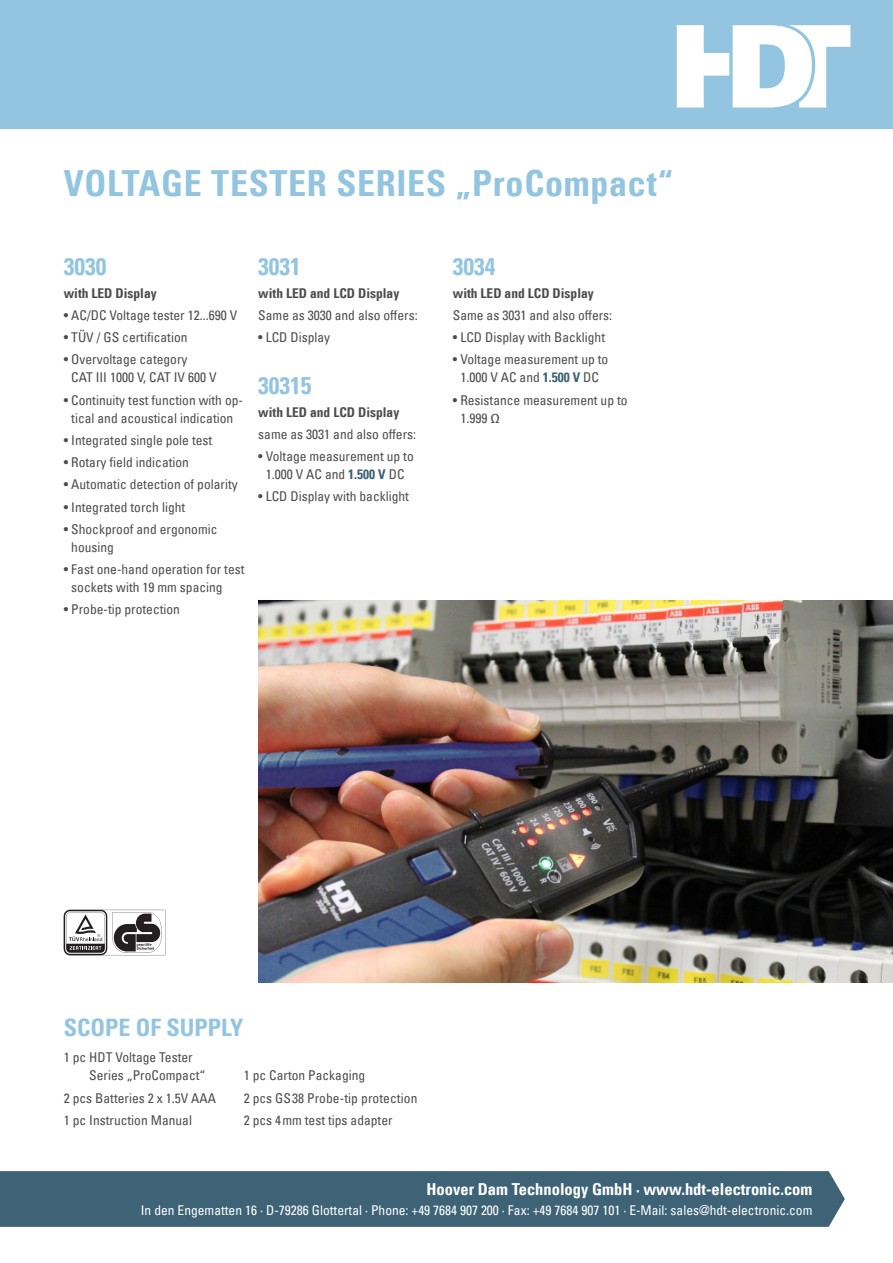
<style>
.page{position:relative;width:893px;height:1263px;background:#fff}
.page>*{position:absolute;margin:0;border:0;box-sizing:border-box;transform-origin:0 0}
.t1{font:36px "Univers Com 67 Bold Cond";letter-spacing:.02em;color:#93c5e1}
.t2{font:24px "Univers Com 67 Bold Cond";color:#93c5e1}
.t3{font:16.5px "Univers Com 67 Bold Cond";color:#fff}
.t4{font:condensed 13.5px/18px "Univers Com 57";color:#4b4c4d}
.t5{font:condensed 13.5px "Univers Com 57";color:#fff}
.t6{font:13.5px "Univers Com 67 Bold Cond";color:#4b4c4d}
.s1{font-family:"Univers Com 67 Bold Cond";font-stretch:normal;color:#3e6376}
</style>
<div class="page">
<img style="left:258px;top:601px;width:635px;height:381px">
<div style="left:0;top:1171px;width:845px;height:56px;background:#3e6376"></div>
<div style="left:0;top:0;width:893px;height:128px;background:#93c5e1"></div>
<svg style="left:677px;top:25px;width:173px;height:83px"></svg>
<svg style="left:64px;top:910px;width:101px;height:45px"></svg>
<h1 class="t1" style="left:64px;top:161px;width:611px">VOLTAGE TESTER SERIES „ProCompact“</h1>
<h2 class="t2" style="left:64px;top:252px;width:44px">3030</h2>
<p class="t6" style="left:64px;top:285px;width:95px">with LED Display</p>
<p class="t4" style="left:64px;top:306px;width:175px">• AC/DC Voltage tester 12...690 V</p>
<p class="t4" style="left:64px;top:328px;width:125px">• TÜV / GS certification</p>
<p class="t4" style="left:71px;top:350px;width:147px;text-indent:-7px">• Overvoltage category<br>CAT III 1000 V, CAT IV 600 V</p>
<p class="t4" style="left:64px;top:391px;width:181px;text-align:center">• Continuity test function with op&shy;tical and acoustical indication</p>
<p class="t4" style="left:64px;top:431px;width:150px">• Integrated single pole test</p>
<p class="t4" style="left:64px;top:453px;width:127px">• Rotary field indication</p>
<p class="t4" style="left:64px;top:475px;width:176px">• Automatic detection of polarity</p>
<p class="t4" style="left:64px;top:498px;width:123px">• Integrated torch light</p>
<p class="t4" style="left:71px;top:520px;width:148px;text-indent:-7px">• Shockproof and ergonomic housing</p>
<p class="t4" style="left:71px;top:560px;width:175px;text-indent:-7px">• Fast one-hand operation for test sockets with 19 mm spacing</p>
<p class="t4" style="left:64px;top:600px;width:118px">• Probe-tip protection</p>
<h2 class="t2" style="left:258px;top:252px;width:44px">3031</h2>
<p class="t6" style="left:258px;top:285px;width:142px">with LED and LCD Display</p>
<p class="t4" style="left:258px;top:306px;width:161px">Same as 3030 and also offers:</p>
<p class="t4" style="left:258px;top:328px;width:73px">• LCD Display</p>
<h2 class="t2" style="left:258px;top:371px;width:55px">30315</h2>
<p class="t6" style="left:258px;top:404px;width:142px">with LED and LCD Display</p>
<p class="t4" style="left:258px;top:425px;width:159px">same as 3031 and also offers:</p>
<p class="t4" style="left:258px;top:447px;width:157px;text-align:center">• Voltage measurement up to<br>1.000 V AC and <span class="s1">1.500 V</span> DC</p>
<p class="t4" style="left:258px;top:487px;width:152px">• LCD Display with backlight</p>
<h2 class="t2" style="left:453px;top:252px;width:44px">3034</h2>
<p class="t6" style="left:453px;top:285px;width:142px">with LED and LCD Display</p>
<p class="t4" style="left:453px;top:306px;width:161px">Same as 3031 and also offers:</p>
<p class="t4" style="left:453px;top:328px;width:154px">• LCD Display with Backlight</p>
<p class="t4" style="left:453px;top:350px;width:157px;text-align:center">• Voltage measurement up to<br>1.000 V AC and <span class="s1">1.500 V</span> DC</p>
<p class="t4" style="left:460px;top:391px;width:169px;text-indent:-7px">• Resistance measurement up to<br>1.999 Ω</p>
<h2 class="t2" style="left:64px;top:1012px;width:181px">SCOPE OF SUPPLY</h2>
<p class="t4" style="left:89px;top:1048px;width:118px;text-indent:-25px">1 pc HDT Voltage Tester<br>Series „ProCompact“</p>
<p class="t4" style="left:244px;top:1066px;width:123px">1 pc Carton Packaging</p>
<p class="t4" style="left:64px;top:1088px;width:154px">2 pcs Batteries 2 x 1.5V AAA</p>
<p class="t4" style="left:244px;top:1088px;width:175px">2 pcs GS38 Probe-tip protection</p>
<p class="t4" style="left:64px;top:1111px;width:130px">1 pc Instruction Manual</p>
<p class="t4" style="left:244px;top:1111px;width:150px">2 pcs 4mm test tips adapter</p>
<p class="t3" style="left:427px;top:1179px;width:387px">Hoover Dam Technology GmbH · www.hdt-electronic.com</p>
<p class="t5" style="left:141px;top:1201px;width:673px">In den Engematten 16 · D-79286 Glottertal · Phone: +49 7684 907 200 · Fax: +49 7684 907 101 · E-Mail: sales@hdt-electronic.com</p>
</div>
